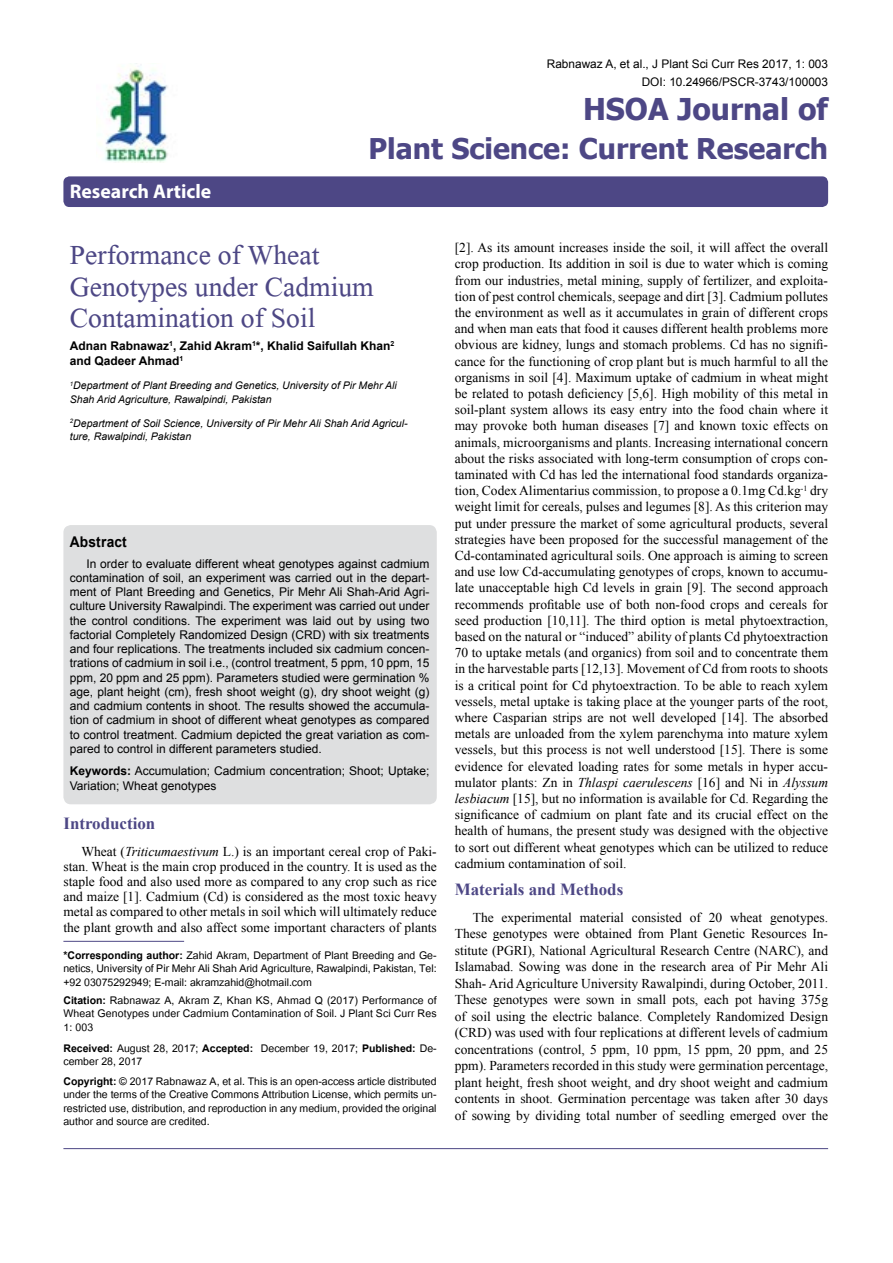
<style>
.page{position:relative;width:893px;height:1263px;background:#fff}
.page>*{position:absolute;margin:0;border:0;box-sizing:border-box;transform-origin:0 0}
.t1{font:41.25px/31.5px "Microsoft Himalaya";color:#4d4785}
.t2{font:700 30px "Tahoma";color:#4d4785}
.t3{font:700 28.5px "Tahoma";color:#4d4785}
.t4{font:700 19.8px "Myriad Hebrew";color:#fff}
.t5{font:700 16.95px "Times New Roman";color:#4d4785}
.t6{font:700 14.85px "Arial";letter-spacing:.015em;color:#000;scale:.93 1}
.t7{font:14.7px/13.5px "Utsaah";color:#000;text-align:justify}
.t8{font:13.5px/16.2px "Times New Roman";color:#000;text-align:justify}
.t9{font:12px/14.2px "Arial";color:#000;text-align:justify}
.t10{font:700 12px/15px "Arial";color:#000}
.t11{font:11.85px/18px "Arial";color:#000;text-align:right}
.t12{font:italic 10.5px/13.5px "Arial";color:#000}
.s1{font-weight:700}
.s2{font-style:italic}
</style>
<div class="page">
<div style="left:63px;top:176px;width:765px;height:31px;background:#4d4785;border-radius:6px"></div>
<hr style="left:63px;top:941px;width:121px;height:1px;background:#4d4785">
<img style="left:100px;top:63px;width:68px;height:100px">
<hr style="left:63px;top:1148px;width:765px;height:1px;background:#4d4785">
<div style="left:63px;top:525px;width:374px;height:279px;background:#dedfe0;border-radius:8px"></div>
<h3 class="t4" style="left:70px;top:180px;width:143px">Research Article</h3>
<p class="t11" style="left:547px;top:55px;width:283px">Rabnawaz A, et al., J Plant Sci Curr Res 2017, 1: 003<br>DOI: 10.24966/PSCR-3743/100003</p>
<h2 class="t2" style="left:583px;top:88px;width:247px">HSOA Journal of</h2>
<h3 class="t3" style="left:368px;top:128px;width:461px">Plant Science: Current Research</h3>
<h1 class="t1" style="left:70px;top:234px;width:305px">Performance of Wheat<br>Genotypes under Cadmium<br>Contamination of Soil</h1>
<p class="t10" style="left:70px;top:339px;width:326px">Adnan Rabnawaz<sup>1</sup>, Zahid Akram<sup>1</sup>*, Khalid Saifullah Khan<sup>2 </sup>and Qadeer Ahmad<sup>1</sup></p>
<p class="t12" style="left:70px;top:379px;width:328px"><sup>1</sup>Department of Plant Breeding and Genetics, University of Pir Mehr Ali<br>Shah Arid Agriculture, Rawalpindi, Pakistan</p>
<p class="t12" style="left:70px;top:416px;width:339px"><sup>2</sup>Department of Soil Science, University of Pir Mehr Ali Shah Arid Agricul&shy;ture, Rawalpindi, Pakistan</p>
<p class="t6" style="left:70px;top:531px;width:63px">Abstract</p>
<p class="t9" style="left:70px;top:556px;width:361px;text-indent:16px">In order to evaluate different wheat genotypes against cadmium contamination of soil, an experiment was carried out in the depart&shy;ment of Plant Breeding and Genetics, Pir Mehr Ali Shah-Arid Agri&shy;culture University Rawalpindi. The experiment was carried out under the control conditions. The experiment was laid out by using two factorial Completely Randomized Design (CRD) with six treatments and four replications. The treatments included six cadmium concen&shy;trations of cadmium in soil i.e., (control treatment, 5 ppm, 10 ppm, 15 ppm, 20 ppm and 25 ppm). Parameters studied were germination % age, plant height (cm), fresh shoot weight (g), dry shoot weight (g) and cadmium contents in shoot. The results showed the accumula&shy;tion of cadmium in shoot of different wheat genotypes as compared to control treatment. Cadmium depicted the great variation as com&shy;pared to control in different parameters studied.</p>
<p class="t9" style="left:70px;top:764px;width:361px;line-height:15px"><span class="s1">Keywords:</span> Accumulation; Cadmium concentration; Shoot; Uptake;<br>Variation; Wheat genotypes</p>
<p class="t5" style="left:63px;top:811px;width:93px">Introduction</p>
<p class="t8" style="left:63px;top:843px;width:375px;line-height:15.3px;text-indent:18px">Wheat (<span class="s2">Triticumaestivum</span> L.) is an important cereal crop of Paki&shy;stan. Wheat is the main crop produced in the country. It is used as the staple food and also used more as compared to any crop such as rice and maize [1]. Cadmium (Cd) is considered as the most toxic heavy metal as compared to other metals in soil which will ultimately reduce the plant growth and also affect some important characters of plants</p>
<p class="t7" style="left:63px;top:949px;width:375px"><span class="s1">*Corresponding author:</span> Zahid Akram, Department of Plant Breeding and Ge&shy;netics, University of Pir Mehr Ali Shah Arid Agriculture, Rawalpindi, Pakistan, Tel: +92 03075292949; E-mail: akramzahid@hotmail.com</p>
<p class="t7" style="left:63px;top:994px;width:375px"><span class="s1">Citation:</span> Rabnawaz A, Akram Z, Khan KS, Ahmad Q (2017) Performance of Wheat Genotypes under Cadmium Contamination of Soil. J Plant Sci Curr Res 1: 003</p>
<p class="t7" style="left:63px;top:1042px;width:375px"><span class="s1">Received:</span> August 28, 2017; <span class="s1">Accepted:</span> December 19, 2017; <span class="s1">Published:</span> De&shy;cember 28, 2017</p>
<p class="t7" style="left:63px;top:1075px;width:375px"><span class="s1">Copyright:</span> © 2017 Rabnawaz A, et al. This is an open-access article distributed under the terms of the Creative Commons Attribution License, which permits un&shy;restricted use, distribution, and reproduction in any medium, provided the original author and source are credited.</p>
<p class="t8" style="left:455px;top:239px;width:375px">[2]. As its amount increases inside the soil, it will affect the overall crop production. Its addition in soil is due to water which is coming from our industries, metal mining, supply of fertilizer, and exploita&shy;tion of pest control chemicals, seepage and dirt [3]. Cadmium pollutes the environment as well as it accumulates in grain of different crops and when man eats that food it causes different health problems more obvious are kidney, lungs and stomach problems. Cd has no signifi&shy;cance for the functioning of crop plant but is much harmful to all the organisms in soil [4]. Maximum uptake of cadmium in wheat might be related to potash deficiency [5,6]. High mobility of this metal in soil-plant system allows its easy entry into the food chain where it may provoke both human diseases [7] and known toxic effects on animals, microorganisms and plants. Increasing international concern about the risks associated with long-term consumption of crops con&shy;taminated with Cd has led the international food standards organiza&shy;tion, Codex Alimentarius commission, to propose a 0.1mg Cd.kg<sup>-1</sup> dry weight limit for cereals, pulses and legumes [8]. As this criterion may put under pressure the market of some agricultural products, several strategies have been proposed for the successful management of the Cd-contaminated agricultural soils. One approach is aiming to screen and use low Cd-accumulating genotypes of crops, known to accumu&shy;late unacceptable high Cd levels in grain [9]. The second approach recommends profitable use of both non-food crops and cereals for seed production [10,11]. The third option is metal phytoextraction, based on the natural or “induced” ability of plants Cd phytoextraction 70 to uptake metals (and organics) from soil and to concentrate them in the harvestable parts [12,13]. Movement of Cd from roots to shoots is a critical point for Cd phytoextraction. To be able to reach xylem vessels, metal uptake is taking place at the younger parts of the root, where Casparian strips are not well developed [14]. The absorbed metals are unloaded from the xylem parenchyma into mature xylem vessels, but this process is not well understood [15]. There is some evidence for elevated loading rates for some metals in hyper accu&shy;mulator plants: Zn in <span class="s2">Thlaspi caerulescens</span> [16] and Ni in <span class="s2">Alyssum lesbiacum</span> [15], but no information is available for Cd. Regarding the significance of cadmium on plant fate and its crucial effect on the health of humans, the present study was designed with the objective to sort out different wheat genotypes which can be utilized to reduce cadmium contamination of soil.</p>
<p class="t5" style="left:455px;top:877px;width:170px">Materials and Methods</p>
<p class="t8" style="left:455px;top:909px;width:375px;text-indent:18px">The experimental material consisted of 20 wheat genotypes.<br>These genotypes were obtained from Plant Genetic Resources In&shy;stitute (PGRI), National Agricultural Research Centre (NARC), and Islamabad. Sowing was done in the research area of Pir Mehr Ali Shah- Arid Agriculture University Rawalpindi, during October, 2011.<br>These genotypes were sown in small pots, each pot having 375g of soil using the electric balance. Completely Randomized Design (CRD) was used with four replications at different levels of cadmium concentrations (control, 5 ppm, 10 ppm, 15 ppm, 20 ppm, and 25 ppm). Parameters recorded in this study were germination percentage, plant height, fresh shoot weight, and dry shoot weight and cadmium contents in shoot. Germination percentage was taken after 30 days of sowing by dividing total number of seedling emerged over the</p>
</div>
